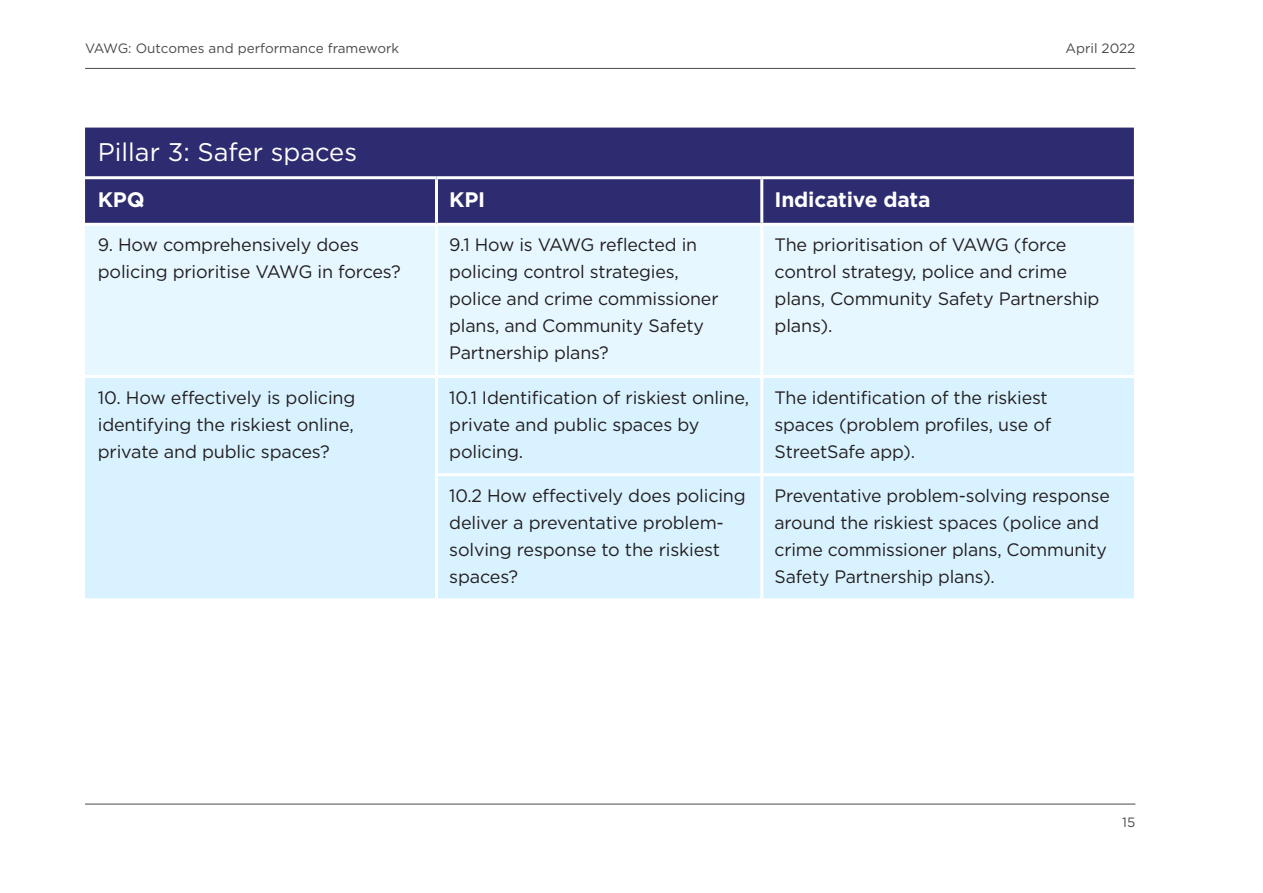
<style>
.page{position:relative;width:1263px;height:893px;background:#fff}
.page>*{position:absolute;margin:0;border:0;box-sizing:border-box;transform-origin:0 0}
.Subhead_2{font:25.5px "Gotham";color:#fff}
.Table_header{font:700 21px "Gotham";letter-spacing:-.01em;color:#fff}
.Body_text{font:18px/27px "Gotham";letter-spacing:-.01em;color:#231f20}
.t1{font:13.5px "Gotham";color:#4a4a4a}
</style>
<div class="page">
<hr style="left:85px;top:68px;width:1050px;height:1px;background:#4a4a4a">
<hr style="left:85px;top:804px;width:1050px;height:1px;background:#4a4a4a">
<div style="left:85px;top:128px;width:1049px;height:95px;background:#2e2c70"></div>
<div style="left:85px;top:226px;width:1049px;height:149px;background:#e6f7ff"></div>
<div style="left:85px;top:378px;width:1049px;height:220px;background:#d9f2ff"></div>
<hr style="left:435px;top:226px;width:3px;height:149px;background:#fff">
<hr style="left:760px;top:226px;width:3px;height:149px;background:#fff">
<hr style="left:435px;top:378px;width:3px;height:95px;background:#fff">
<hr style="left:760px;top:378px;width:3px;height:95px;background:#fff">
<hr style="left:435px;top:473px;width:327px;height:3px;background:#fff">
<hr style="left:435px;top:476px;width:3px;height:122px;background:#fff">
<hr style="left:762px;top:473px;width:372px;height:3px;background:#fff">
<hr style="left:760px;top:476px;width:3px;height:122px;background:#fff">
<hr style="left:85px;top:176px;width:351px;height:3px;background:#fff">
<hr style="left:436px;top:176px;width:326px;height:3px;background:#fff">
<hr style="left:435px;top:179px;width:3px;height:44px;background:#fff">
<hr style="left:762px;top:176px;width:372px;height:3px;background:#fff">
<hr style="left:760px;top:179px;width:3px;height:44px;background:#fff">
<p class="t1" style="left:85px;top:40px;width:316px">VAWG: Outcomes and performance framework</p>
<p class="t1" style="left:1065px;top:40px;width:72px">April 2022</p>
<p class="Subhead_2" style="left:98px;top:135px;width:261px">Pillar 3: Safer spaces</p>
<p class="Table_header" style="left:98px;top:186px;width:48px">KPQ</p>
<p class="Table_header" style="left:449px;top:186px;width:37px">KPI</p>
<p class="Table_header" style="left:774px;top:186px;width:157px">Indicative data</p>
<p class="Body_text" style="left:98px;top:231px;width:304px">9. How comprehensively does policing prioritise VAWG in forces?</p>
<p class="Body_text" style="left:449px;top:231px;width:271px">9.1 How is VAWG reflected in policing control strategies, police and crime commissioner plans, and Community Safety<br>Partnership plans?</p>
<p class="Body_text" style="left:774px;top:231px;width:326px">The prioritisation of VAWG (force control strategy, police and crime plans, Community Safety Partnership plans).</p>
<p class="Body_text" style="left:98px;top:383px;width:259px;text-align:justify">10. How effectively is policing identifying the riskiest online, private and public spaces?</p>
<p class="Body_text" style="left:449px;top:383px;width:301px">10.1 Identification of riskiest online, private and public spaces by policing.</p>
<p class="Body_text" style="left:774px;top:383px;width:278px">The identification of the riskiest spaces (problem profiles, use of<br>StreetSafe app).</p>
<p class="Body_text" style="left:449px;top:482px;width:298px">10.2 How effectively does policing deliver a preventative problem&shy;solving response to the riskiest spaces?</p>
<p class="Body_text" style="left:774px;top:482px;width:337px">Preventative problem-solving response around the riskiest spaces (police and crime commissioner plans, Community Safety Partnership plans).</p>
<p class="t1" style="left:1122px;top:814px;width:15px">15</p>
</div>
